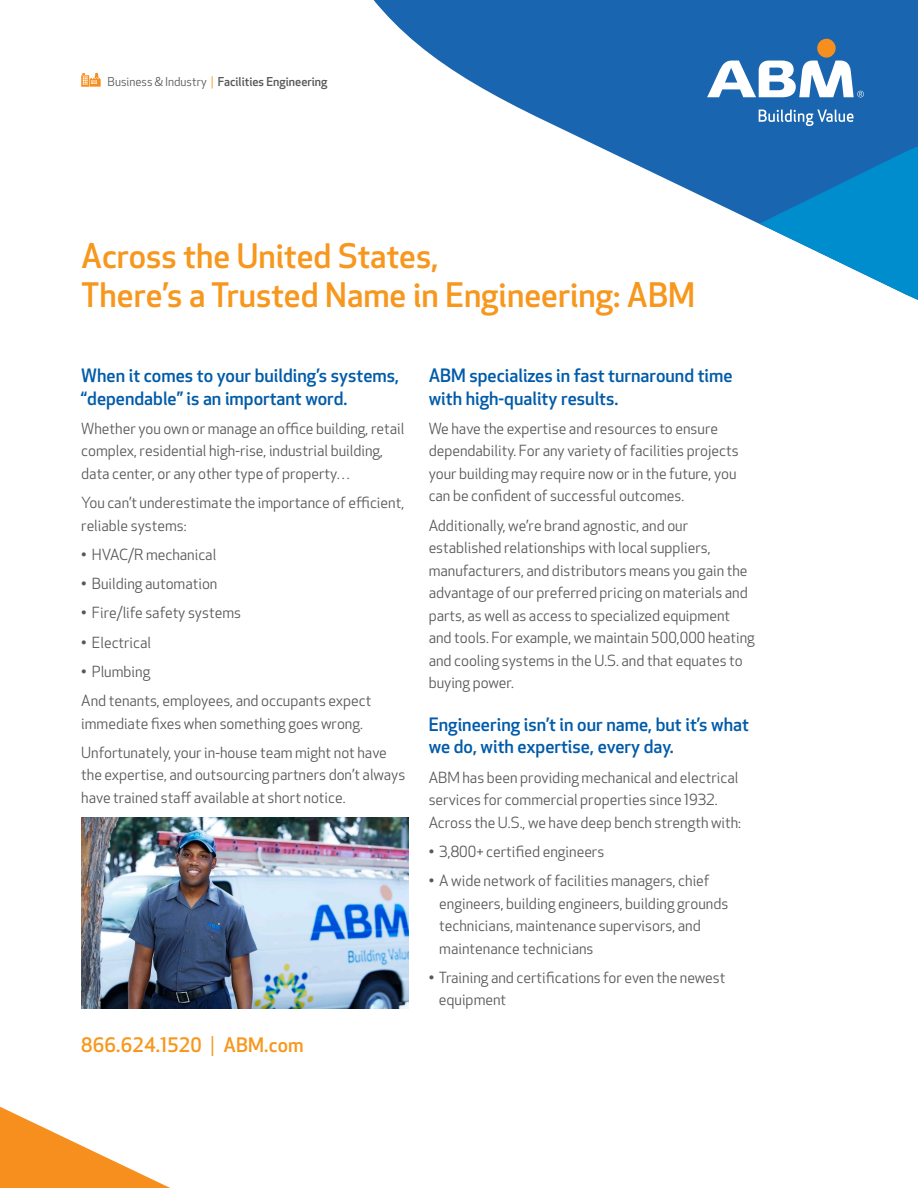
<style>
.page{position:relative;width:918px;height:1188px;background:#fff}
.page>*{position:absolute;margin:0;border:0;box-sizing:border-box;transform-origin:0 0}
.t1{font:500 33px "Apex New";color:#f7971d}
.t2{font:500 19.5px "Apex New";letter-spacing:.01em;color:#f7971d}
.t3{font:500 18px/22.5px "Apex New";color:#015ba9}
.bullets{font:15px/22.5px "Apex New";color:#57585a}
.t4{font:500 12px "Apex New";color:#57585a}
.s1{font-weight:400}
.s2{font-weight:400;color:#f7971d}
</style>
<div class="page">
<svg style="left:373px;top:0;width:545px;height:224px;fill:#1a65b0"></svg>
<svg style="left:760px;top:146px;width:158px;height:154px"></svg>
<div style="left:817px;top:39px;width:19px;height:19px;background:#f68f1e;border-radius:50%"></div>
<svg style="left:759px;top:110px;width:95px;height:16px;background:#598fc5"></svg>
<svg style="left:707px;top:61px;width:157px;height:36px"></svg>
<svg style="left:0;top:1107px;width:170px;height:81px"></svg>
<svg style="left:81px;top:73px;width:20px;height:14px"></svg>
<img style="left:81px;top:817px;width:328px;height:192px">
<p class="t4" style="left:108px;top:74px;width:221px"><span class="s1">Business &amp; Industry</span> <span class="s2">|</span> Facilities Engineering</p>
<p class="t1" style="left:81px;top:234px;width:359px">Across the United States,</p>
<p class="t1" style="left:81px;top:273px;width:615px">There’s a Trusted Name in Engineering: ABM</p>
<p class="t3" style="left:81px;top:364px;width:319px">When it comes to your building’s systems, “dependable” is an important word.</p>
<p class="bullets" style="left:81px;top:417px;width:325px">Whether you own or manage an office building, retail complex, residential high-rise, industrial building, data center, or any other type of property…</p>
<p class="bullets" style="left:81px;top:491px;width:324px">You can’t underestimate the importance of efficient, reliable systems:</p>
<p class="bullets" style="left:81px;top:543px;width:137px">• HVAC/R mechanical</p>
<p class="bullets" style="left:81px;top:572px;width:138px">• Building automation</p>
<p class="bullets" style="left:81px;top:602px;width:161px">• Fire/life safety systems</p>
<p class="bullets" style="left:81px;top:631px;width:71px">• Electrical</p>
<p class="bullets" style="left:81px;top:660px;width:71px">• Plumbing</p>
<p class="bullets" style="left:81px;top:689px;width:292px">And tenants, employees, and occupants expect immediate fixes when something goes wrong.</p>
<p class="bullets" style="left:81px;top:741px;width:326px">Unfortunately, your in-house team might not have the expertise, and outsourcing partners don’t always have trained staff available at short notice.</p>
<p class="t2" style="left:81px;top:1032px;width:224px">866.624.1520 <span class="s1">|</span> ABM.com</p>
<p class="t3" style="left:429px;top:364px;width:306px">ABM specializes in fast turnaround time with high-quality results.</p>
<p class="bullets" style="left:429px;top:417px;width:311px">We have the expertise and resources to ensure dependability. For any variety of facilities projects your building may require now or in the future, you can be confident of successful outcomes.</p>
<p class="bullets" style="left:429px;top:514px;width:328px">Additionally, we’re brand agnostic, and our established relationships with local suppliers, manufacturers, and distributors means you gain the advantage of our preferred pricing on materials and parts, as well as access to specialized equipment and tools. For example, we maintain 500,000 heating and cooling systems in the U.S. and that equates to buying power.</p>
<p class="t3" style="left:429px;top:713px;width:322px">Engineering isn’t in our name, but it’s what we do, with expertise, every day.</p>
<p class="bullets" style="left:429px;top:766px;width:314px">ABM has been providing mechanical and electrical services for commercial properties since 1932.<br>Across the U.S., we have deep bench strength with:</p>
<p class="bullets" style="left:429px;top:840px;width:177px">• 3,800+ certified engineers</p>
<p class="bullets" style="left:439px;top:869px;width:290px;text-indent:-11px">• A wide network of facilities managers, chief engineers, building engineers, building grounds technicians, maintenance supervisors, and maintenance technicians</p>
<p class="bullets" style="left:439px;top:966px;width:288px;text-indent:-10px">• Training and certifications for even the newest equipment</p>
</div>
